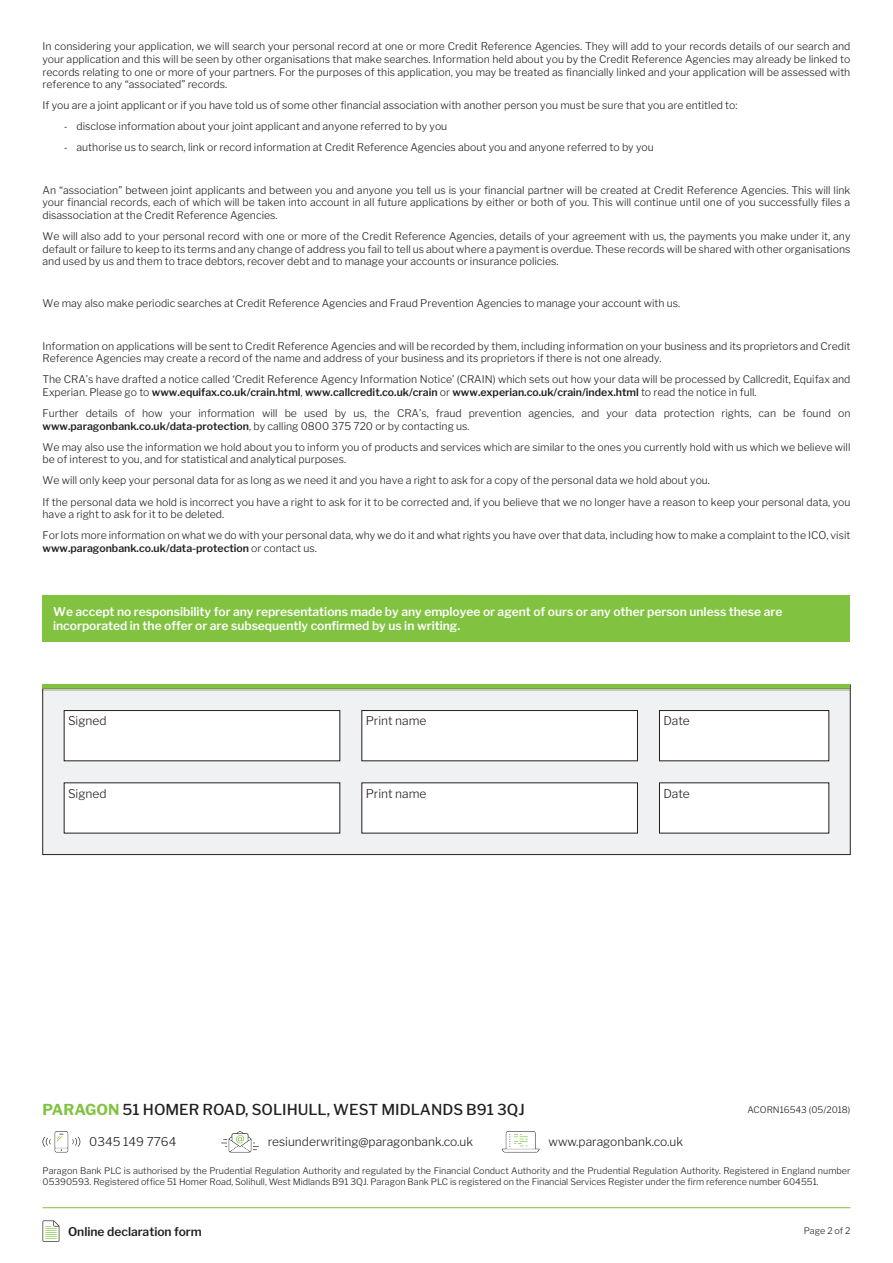
<style>
.page{position:relative;width:893px;height:1263px;background:#fff}
.page>*{position:absolute;margin:0;border:0;box-sizing:border-box;transform-origin:0 0}
.t1{font:500 15px "Libre Franklin";color:#231f20}
.t2{font:600 12px/14.4px "Libre Franklin";color:#fff}
.t3{font:300 12px "Libre Franklin";color:#231f20}
.t4{font:600 12px "Libre Franklin";color:#231f20}
.t5{font:300 10.5px/12.6px "Libre Franklin";color:#231f20}
.t6{font:600 10.5px "Libre Franklin";color:#231f20}
.t7{font:300 9px/10.8px "Libre Franklin";color:#231f20}
.s1{font-weight:600}
.s2{font-weight:300}
.s3{font-weight:700;color:#81c340}
</style>
<div class="page">
<hr style="left:43px;top:1207px;width:807px;height:1px;background:#81c340">
<svg style="left:221px;top:1131px;width:38px;height:21px"></svg>
<svg style="left:43px;top:1131px;width:37px;height:21px"></svg>
<svg style="left:502px;top:1131px;width:38px;height:21px"></svg>
<svg style="left:43px;top:1220px;width:16px;height:22px"></svg>
<div style="left:43px;top:595px;width:807px;height:47px;background:#81c340"></div>
<div style="left:43px;top:685px;width:807px;height:170px;background:#f0f1f2;border:1px solid #252423"></div>
<svg style="left:43px;top:685px;width:807px;height:4px;background:#7cbb3e"></svg>
<hr style="left:43px;top:689px;width:807px;height:2px;background:#252423">
<div style="left:64px;top:710px;width:276px;height:51px;background:#fff"></div>
<div style="left:64px;top:710px;width:276px;height:51px;border:1px solid #231f20"></div>
<div style="left:362px;top:710px;width:275px;height:51px;background:#fff"></div>
<div style="left:361px;top:710px;width:277px;height:51px;border:1px solid #231f20"></div>
<div style="left:659px;top:710px;width:170px;height:51px;background:#fff"></div>
<div style="left:659px;top:710px;width:170px;height:51px;border:1px solid #231f20"></div>
<div style="left:64px;top:783px;width:276px;height:50px;background:#fff"></div>
<div style="left:362px;top:783px;width:275px;height:50px;background:#fff"></div>
<div style="left:659px;top:783px;width:170px;height:50px;background:#fff"></div>
<p class="t5" style="left:43px;top:40px;width:809px;text-align:justify">In considering your application, we will search your personal record at one or more Credit Reference Agencies. They will add to your records details of our search and your application and this will be seen by other organisations that make searches. Information held about you by the Credit Reference Agencies may already be linked to records relating to one or more of your partners. For the purposes of this application, you may be treated as financially linked and your application will be assessed with reference to any “associated” records.</p>
<p class="t5" style="left:43px;top:99px;width:697px">If you are a joint applicant or if you have told us of some other financial association with another person you must be sure that you are entitled to:</p>
<p class="t5" style="left:64px;top:120px;width:385px">- disclose information about your joint applicant and anyone referred to by you</p>
<p class="t5" style="left:64px;top:141px;width:591px">- authorise us to search, link or record information at Credit Reference Agencies about you and anyone referred to by you</p>
<p class="t5" style="left:43px;top:184px;width:809px;text-align:justify">An “association” between joint applicants and between you and anyone you tell us is your financial partner will be created at Credit Reference Agencies. This will link your financial records, each of which will be taken into account in all future applications by either or both of you. This will continue until one of you successfully files a disassociation at the Credit Reference Agencies.</p>
<p class="t5" style="left:43px;top:230px;width:809px;text-align:justify">We will also add to your personal record with one or more of the Credit Reference Agencies, details of your agreement with us, the payments you make under it, any default or failure to keep to its terms and any change of address you fail to tell us about where a payment is overdue. These records will be shared with other organisations and used by us and them to trace debtors, recover debt and to manage your accounts or insurance policies.</p>
<p class="t5" style="left:43px;top:297px;width:639px">We may also make periodic searches at Credit Reference Agencies and Fraud Prevention Agencies to manage your account with us.</p>
<p class="t5" style="left:43px;top:339px;width:809px">Information on applications will be sent to Credit Reference Agencies and will be recorded by them, including information on your business and its proprietors and Credit<br>Reference Agencies may create a record of the name and address of your business and its proprietors if there is not one already.</p>
<p class="t5" style="left:43px;top:373px;width:809px">The CRA’s have drafted a notice called ‘Credit Reference Agency Information Notice’ (CRAIN) which sets out how your data will be processed by Callcredit, Equifax and<br>Experian. Please go to <span class="s1">www.equifax.co.uk/crain.html</span>, <span class="s1">www.callcredit.co.uk/crain</span> or <span class="s1">www.experian.co.uk/crain/index.html</span> to read the notice in full.</p>
<p class="t5" style="left:43px;top:407px;width:809px">Further details of how your information will be used by us, the CRA’s, fraud prevention agencies, and your data protection rights, can be found on <span class="s1">www.paragonbank.co.uk/data-protection</span>, by calling 0800 375 720 or by contacting us.</p>
<p class="t5" style="left:43px;top:441px;width:809px">We may also use the information we hold about you to inform you of products and services which are similar to the ones you currently hold with us which we believe will be of interest to you, and for statistical and analytical purposes.</p>
<p class="t5" style="left:43px;top:470px;width:809px;line-height:21.1px">We will only keep your personal data for as long as we need it and you have a right to ask for a copy of the personal data we hold about you.<br>If the personal data we hold is incorrect you have a right to ask for it to be corrected and, if you believe that we no longer have a reason to keep your personal data, you</p>
<p class="t5" style="left:43px;top:504px;width:809px;line-height:21.1px">have a right to ask for it to be deleted.<br>For lots more information on what we do with your personal data, why we do it and what rights you have over that data, including how to make a complaint to the ICO, visit</p>
<p class="t6" style="left:43px;top:542px;width:276px">www.paragonbank.co.uk/data-protection <span class="s2">or contact us.</span></p>
<p class="t2" style="left:53px;top:604px;width:731px">We accept no responsibility for any representations made by any employee or agent of ours or any other person unless these are incorporated in the offer or are subsequently confirmed by us in writing.</p>
<p class="t3" style="left:68px;top:714px;width:40px">Signed</p>
<p class="t3" style="left:366px;top:714px;width:62px">Print name</p>
<p class="t3" style="left:663px;top:714px;width:28px">Date</p>
<p class="t3" style="left:68px;top:786px;width:40px">Signed</p>
<p class="t3" style="left:366px;top:786px;width:62px">Print name</p>
<p class="t3" style="left:663px;top:786px;width:28px">Date</p>
<h1 class="t1" style="left:43px;top:1101px;width:484px"><span class="s3">PARAGON</span> 51 HOMER ROAD, SOLIHULL, WEST MIDLANDS B91 3QJ</h1>
<p class="t7" style="left:747px;top:1104px;width:104px">ACORN16543 (05/2018)</p>
<p class="t3" style="left:89px;top:1135px;width:89px">0345 149 7764</p>
<p class="t3" style="left:268px;top:1135px;width:207px">resiunderwriting@paragonbank.co.uk</p>
<p class="t3" style="left:549px;top:1135px;width:136px">www.paragonbank.co.uk</p>
<p class="t7" style="left:43px;top:1165px;width:809px">Paragon Bank PLC is authorised by the Prudential Regulation Authority and regulated by the Financial Conduct Authority and the Prudential Regulation Authority. Registered in England number<br>05390593. Registered office 51 Homer Road, Solihull, West Midlands B91 3QJ. Paragon Bank PLC is registered on the Financial Services Register under the firm reference number 604551.</p>
<p class="t4" style="left:68px;top:1224px;width:135px">Online declaration form</p>
<p class="t7" style="left:804px;top:1226px;width:48px">Page 2 of 2</p>
</div>
